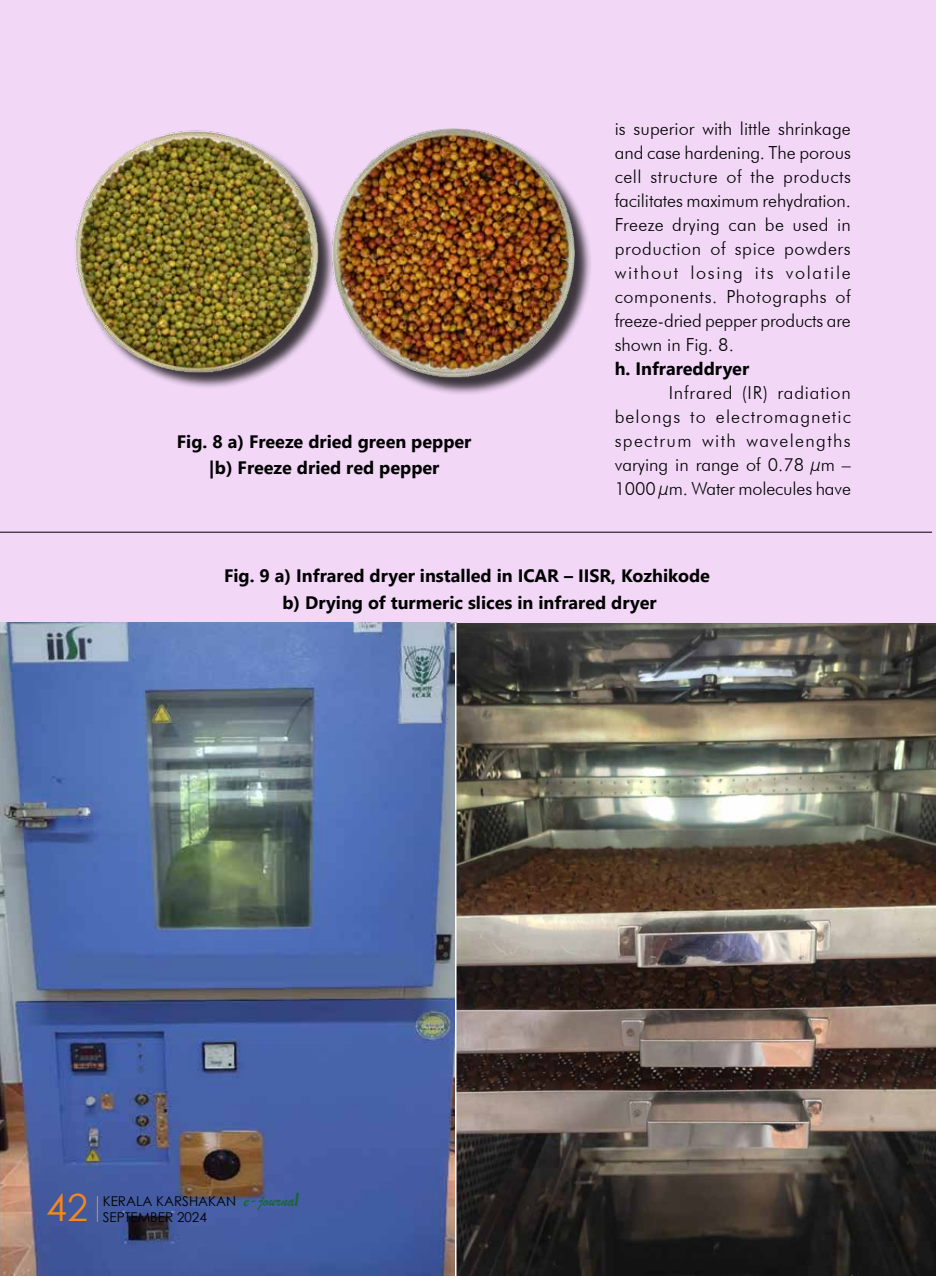
<style>
.page{position:relative;width:936px;height:1276px;background:#fff}
.page>*{position:absolute;margin:0;border:0;box-sizing:border-box;transform-origin:0 0}
.t1{font:37.5px "Century Gothic";color:#f6861f}
.t2{font:300 18px/24px "Futura BT";letter-spacing:-.01em;color:#000;text-align:justify}
.t3{font:700 18px/26.2px "Segoe UI";color:#000;text-align:center}
.t4{font:13.5px/16.2px "Century Gothic";color:#000}
.s1{font-family:"Brush Script";font-size:18px;color:#1a6537}
.s2{font-weight:700;font-style:italic;font-size:18px;color:#1a6537}
</style>
<div class="page">
<div style="left:0;top:0;width:935px;height:1276px;background:#f2d7f7"></div>
<div style="left:78px;top:134px;width:258px;height:256px;background:#000;opacity:.75"></div>
<img style="left:75px;top:130px;width:248px;height:246px">
<div style="left:335px;top:132px;width:257px;height:264px;background:#000;opacity:.75"></div>
<img style="left:325px;top:128px;width:260px;height:253px">
<hr style="left:0;top:532px;width:932px;height:1px;background:#000">
<img style="left:0;top:622px;width:457px;height:654px">
<img style="left:455px;top:623px;width:480px;height:653px">
<svg style="left:97px;top:1196px;width:1px;height:26px"></svg>
<p class="t3" style="left:177px;top:428px;width:296px">Fig. 8 a) Freeze dried green pepper |b) Freeze dried red pepper</p>
<p class="t2" style="left:614px;top:116px;width:238px">is superior with little shrinkage and case hardening. The porous cell structure of the products facilitates maximum rehydration.<br>Freeze drying can be used in production of spice powders without losing its volatile components. Photographs of freeze-dried pepper products are shown in Fig. 8.</p>
<p class="t3" style="left:614px;top:355px;width:136px">h. Infrareddryer</p>
<p class="t2" style="left:614px;top:380px;width:238px;text-indent:54px">Infrared (IR) radiation belongs to electromagnetic spectrum with wavelengths varying in range of 0.78 µm – 1000 µm. Water molecules have</p>
<p class="t3" style="left:224px;top:563px;width:487px">Fig. 9 a) Infrared dryer installed in ICAR – IISR, Kozhikode b) Drying of turmeric slices in infrared dryer</p>
<h1 class="t1" style="left:46px;top:1181px;width:43px">42</h1>
<p class="t4" style="left:103px;top:1192px;width:198px">KERALA KARSHAKAN <span class="s1">e-journa</span><span class="s2">l<br></span>SEPTEMBER 2024</p>
</div>
